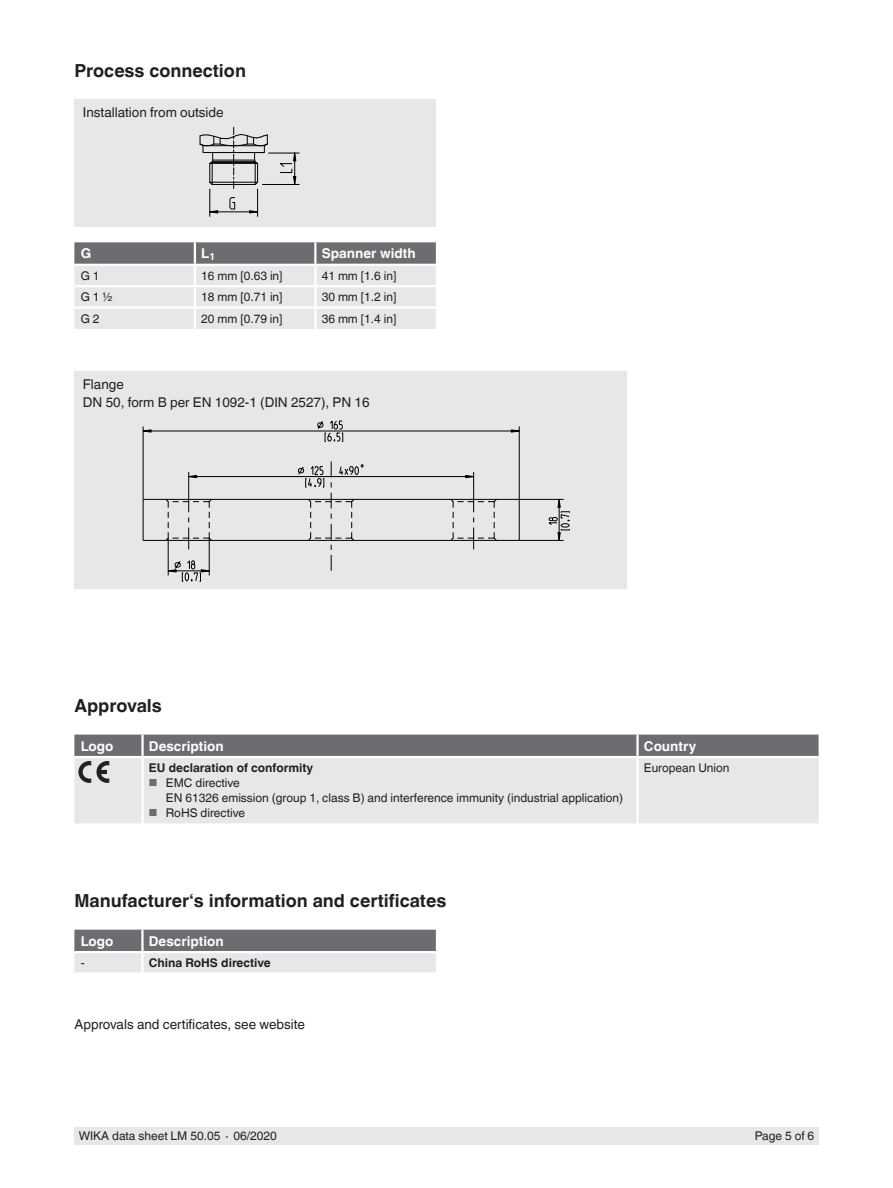
<style>
.page{position:relative;width:893px;height:1188px;background:#fff}
.page>*{position:absolute;margin:0;border:0;box-sizing:border-box;transform-origin:0 0}
.t1{font:700 18px "Helvetica World";color:#231f20}
.t2{font:13.5px/18px "Helvetica World";color:#231f20}
.t3{font:700 13.5px "Helvetica World";color:#fff}
.t4{font:12px/15px "Helvetica World";color:#231f20}
.t5{font:700 12px "Helvetica World";color:#231f20}
.s1{font-size:10.2px;color:#6c6d70}
</style>
<div class="page">
<div style="left:74px;top:1128px;width:745px;height:17px;background:#e6e7e9"></div>
<div style="left:74px;top:371px;width:553px;height:218px;background:#e6e7e9"></div>
<div style="left:74px;top:99px;width:362px;height:127px;background:#e6e7e9"></div>
<svg style="left:317px;top:420px;width:26px;height:22px"></svg>
<svg style="left:144px;top:429px;width:7px;height:4px"></svg>
<svg style="left:511px;top:429px;width:8px;height:4px"></svg>
<svg style="left:548px;top:500px;width:22px;height:40px"></svg>
<hr style="left:143px;top:426px;width:1px;height:73px;background:#000">
<hr style="left:143px;top:431px;width:376px;height:1px;background:#000">
<hr style="left:519px;top:499px;width:45px;height:1px;background:#000">
<hr style="left:519px;top:540px;width:45px;height:1px;background:#000">
<hr style="left:559px;top:499px;width:1px;height:41px;background:#000">
<hr style="left:519px;top:426px;width:1px;height:73px;background:#000">
<svg style="left:165px;top:461px;width:332px;height:121px"></svg>
<hr style="left:143px;top:499px;width:1px;height:41px;background:#000">
<hr style="left:143px;top:540px;width:376px;height:1px;background:#000">
<hr style="left:143px;top:499px;width:376px;height:1px;background:#000">
<hr style="left:519px;top:499px;width:1px;height:41px;background:#000">
<svg style="left:280px;top:154px;width:16px;height:30px"></svg>
<hr style="left:262px;top:184px;width:37px;height:1px;background:#000">
<hr style="left:294px;top:154px;width:1px;height:30px;background:#000">
<hr style="left:268px;top:153px;width:31px;height:1px;background:#000">
<svg style="left:199px;top:127px;width:69px;height:89px"></svg>
<svg style="left:74px;top:242px;width:362px;height:87px;background:#cacbcd"></svg>
<hr style="left:194px;top:309px;width:2px;height:20px;background:#fff">
<hr style="left:314px;top:309px;width:2px;height:20px;background:#fff">
<div style="left:74px;top:782px;width:745px;height:41px;background:#e6e7e9"></div>
<hr style="left:636px;top:758px;width:3px;height:65px;background:#fff">
<hr style="left:141px;top:758px;width:3px;height:65px;background:#fff">
<svg style="left:74px;top:930px;width:362px;height:42px;background:#a6a7a9"></svg>
<hr style="left:142px;top:951px;width:294px;height:2px;background:#fff">
<hr style="left:74px;top:951px;width:68px;height:2px;background:#fff">
<hr style="left:141px;top:953px;width:3px;height:19px;background:#fff">
<hr style="left:141px;top:930px;width:3px;height:21px;background:#fff">
<svg style="left:74px;top:735px;width:745px;height:47px;background:#afb0b3"></svg>
<h1 class="t1" style="left:74px;top:60px;width:173px">Process connection</h1>
<p class="t2" style="left:83px;top:103px;width:142px">Installation from outside</p>
<p class="t3" style="left:81px;top:246px;width:12px">G</p>
<p class="t3" style="left:201px;top:246px;width:15px">L<sub>1</sub></p>
<p class="t3" style="left:322px;top:246px;width:95px">Spanner width</p>
<p class="t4" style="left:81px;top:268px;width:20px">G 1</p>
<p class="t4" style="left:201px;top:268px;width:83px">16 mm [0.63 in]</p>
<p class="t4" style="left:322px;top:268px;width:76px">41 mm [1.6 in]</p>
<p class="t4" style="left:81px;top:290px;width:33px">G 1 ½</p>
<p class="t4" style="left:201px;top:290px;width:83px">18 mm [0.71 in]</p>
<p class="t4" style="left:322px;top:290px;width:76px">30 mm [1.2 in]</p>
<p class="t4" style="left:81px;top:311px;width:20px">G 2</p>
<p class="t4" style="left:201px;top:311px;width:83px">20 mm [0.79 in]</p>
<p class="t4" style="left:322px;top:311px;width:76px">36 mm [1.4 in]</p>
<p class="t2" style="left:83px;top:376px;width:288px">Flange<br>DN 50, form B per EN 1092-1 (DIN 2527), PN 16</p>
<h1 class="t1" style="left:74px;top:696px;width:89px">Approvals</h1>
<p class="t3" style="left:81px;top:738px;width:34px">Logo</p>
<p class="t3" style="left:149px;top:738px;width:76px">Description</p>
<p class="t3" style="left:644px;top:738px;width:54px">Country</p>
<p class="t5" style="left:149px;top:761px;width:166px">EU declaration of conformity</p>
<p class="t4" style="left:166px;top:775px;width:459px;text-indent:-17px"><span class="s1">■</span> EMC directive<br>EN 61326 emission (group 1, class B) and interference immunity (industrial application)</p>
<p class="t4" style="left:149px;top:805px;width:98px"><span class="s1">■</span> RoHS directive</p>
<p class="t4" style="left:644px;top:760px;width:87px">European Union</p>
<h1 class="t1" style="left:74px;top:891px;width:373px">Manufacturer‘s information and certificates</h1>
<p class="t3" style="left:81px;top:933px;width:34px">Logo</p>
<p class="t3" style="left:149px;top:933px;width:76px">Description</p>
<p class="t4" style="left:81px;top:955px;width:5px">-</p>
<p class="t5" style="left:149px;top:956px;width:124px">China RoHS directive</p>
<p class="t2" style="left:74px;top:1015px;width:232px">Approvals and certificates, see website</p>
<p class="t4" style="left:79px;top:1129px;width:200px">WIKA data sheet LM 50.05 ∙ 06/2020</p>
<p class="t4" style="left:755px;top:1129px;width:61px">Page 5 of 6</p>
</div>
